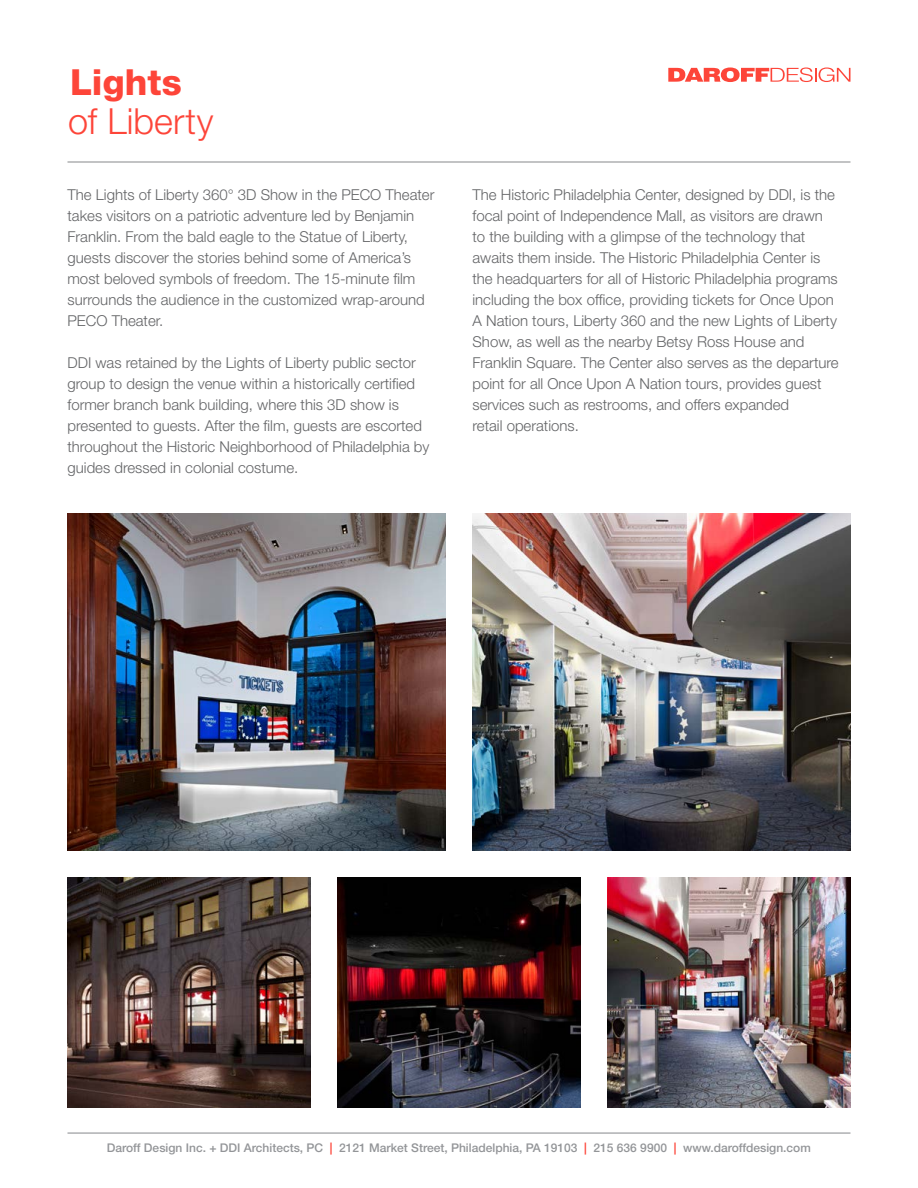
<style>
.page{position:relative;width:918px;height:1188px;background:#fff}
.page>*{position:absolute;margin:0;border:0;box-sizing:border-box;transform-origin:0 0}
.t1{font:300 36px "Helvetica Neue";letter-spacing:.005em;color:#fd4539}
.t2{font:800 36px "Helvetica Neue";letter-spacing:.005em;color:#fd4539}
.t3{font:300 15px/21px "Helvetica Neue";color:#636466}
.t4{font:500 12px "Helvetica Neue";color:#939598}
.s1{color:#fd4539}
</style>
<div class="page">
<hr style="left:68px;top:1132px;width:782px;height:2px;background:#939598">
<hr style="left:68px;top:161px;width:782px;height:2px;background:#939598">
<svg style="left:668px;top:67px;width:182px;height:15px"></svg>
<img style="left:68px;top:513px;width:378px;height:337px">
<img style="left:68px;top:878px;width:242px;height:229px">
<img style="left:338px;top:878px;width:242px;height:229px">
<img style="left:608px;top:878px;width:242px;height:229px">
<img style="left:472px;top:513px;width:378px;height:337px">
<h1 class="t2" style="left:70px;top:61px;width:113px">Lights</h1>
<h1 class="t1" style="left:68px;top:99px;width:147px">of Liberty</h1>
<p class="t3" style="left:68px;top:184px;width:368px">The Lights of Liberty 360° 3D Show in the PECO Theater takes visitors on a patriotic adventure led by Benjamin Franklin. From the bald eagle to the Statue of Liberty, guests discover the stories behind some of America’s most beloved symbols of freedom. The 15-minute film surrounds the audience in the customized wrap-around PECO Theater.</p>
<p class="t3" style="left:68px;top:352px;width:364px">DDI was retained by the Lights of Liberty public sector group to design the venue within a historically certified former branch bank building, where this 3D show is presented to guests. After the film, guests are escorted throughout the Historic Neighborhood of Philadelphia by guides dressed in colonial costume.</p>
<p class="t3" style="left:472px;top:184px;width:368px">The Historic Philadelphia Center, designed by DDI, is the focal point of Independence Mall, as visitors are drawn to the building with a glimpse of the technology that awaits them inside. The Historic Philadelphia Center is the headquarters for all of Historic Philadelphia programs including the box office, providing tickets for Once Upon A Nation tours, Liberty 360 and the new Lights of Liberty Show, as well as the nearby Betsy Ross House and Franklin Square. The Center also serves as the departure point for all Once Upon A Nation tours, provides guest services such as restrooms, and offers expanded<br>retail operations.</p>
<p class="t4" style="left:107px;top:1141px;width:706px">Daroff Design Inc. + DDI Architects, PC <span class="s1">|</span> 2121 Market Street, Philadelphia, PA 19103 <span class="s1">|</span> 215 636 9900 <span class="s1">|</span> www.daroffdesign.com</p>
</div>
